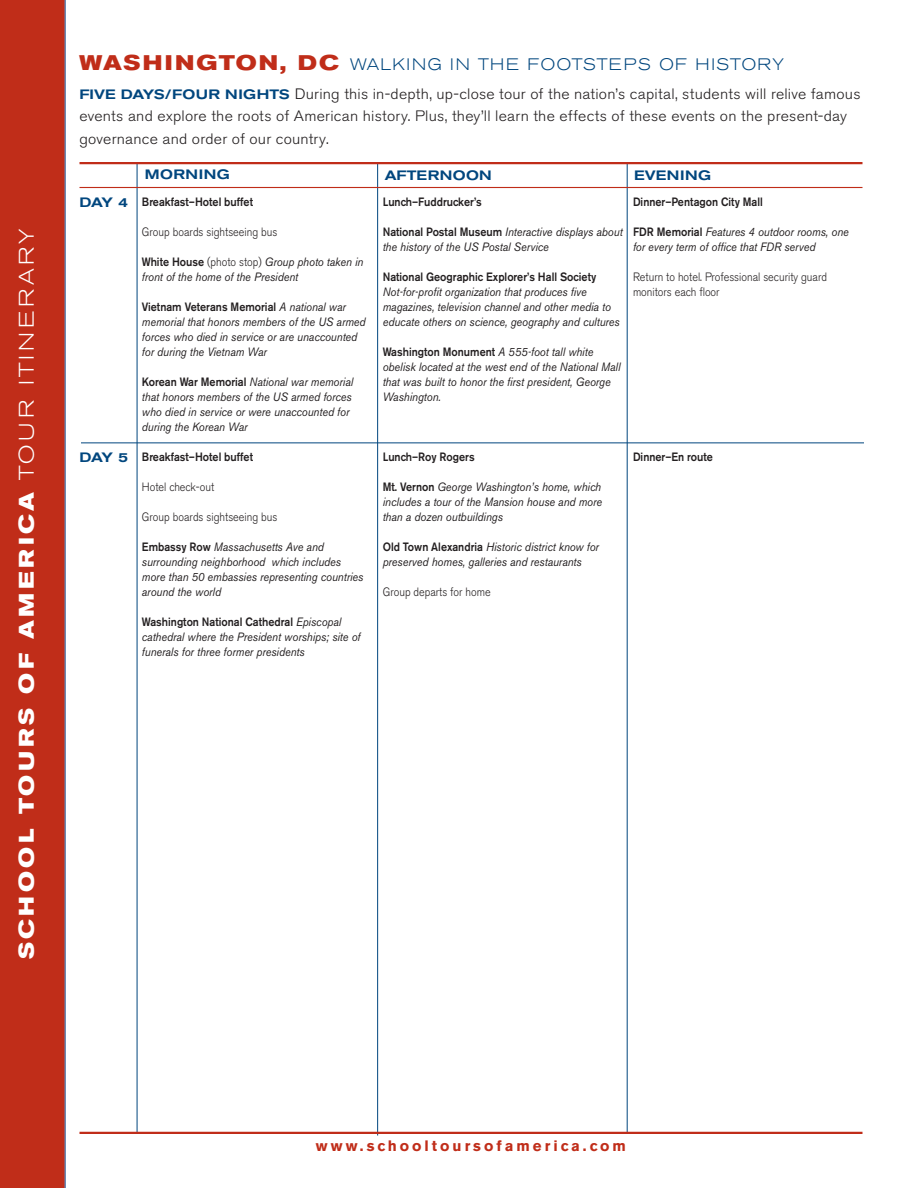
<style>
.page{position:relative;width:918px;height:1188px;background:#fff}
.page>*{position:absolute;margin:0;border:0;box-sizing:border-box;transform-origin:0 0}
.t1{font:700 expanded 21px "Akzidenz Grotesk BE";letter-spacing:.17em;color:#fff}
.t2{font:300 expanded 16.5px "Akzidenz Grotesk BE";letter-spacing:.1em;color:#00467e;scale:.95 1}
.t3{font:300 15px/22.5px "Akzidenz Grotesk BE";letter-spacing:.015em;color:#231f20;scale:1.05 1}
.t4{font:700 15px "Akzidenz Grotesk BE";letter-spacing:.2em;color:#c02d19}
.t5{font:500 expanded 13.5px "Akzidenz Grotesk BE";letter-spacing:.02em;color:#00467e}
.t6{font:italic 12px/15px "Akzidenz Grotesk BE";color:#231f20;scale:.9 1}
.t7{font:500 12px "Akzidenz Grotesk BE";color:#231f20;scale:.9 1}
.t8{font:300 12px/15px "Akzidenz Grotesk BE";color:#231f20;scale:.9 1}
.s1{font-weight:300}
.s2{font-weight:700;font-size:21px;color:#c02d19}
.s3{font-weight:500;font-stretch:expanded;font-size:13.5px;color:#00467e}
.s4{font-weight:500;font-style:normal}
.s5{font-weight:300;font-style:normal}
</style>
<div class="page">
<div style="left:0;top:0;width:66px;height:1188px;background:#c02d19"></div>
<hr style="left:64px;top:0;width:2px;height:1188px;background:#6a89b4">
<hr style="left:137px;top:162px;width:1px;height:972px;background:#00467e">
<hr style="left:377px;top:162px;width:1px;height:974px;background:#00467e">
<hr style="left:627px;top:162px;width:1px;height:972px;background:#00467e">
<hr style="left:80px;top:162px;width:782px;height:2px;background:#c02d19">
<hr style="left:80px;top:187px;width:782px;height:1px;background:#c02d19">
<hr style="left:80px;top:1132px;width:782px;height:2px;background:#c02d19">
<hr style="left:81px;top:442px;width:783px;height:1px;background:#00467e">
<p class="t1" style="left:14px;top:959px;width:732px;rotate:-90deg">SCHOOL TOURS OF AMERICA <span class="s1">TOUR ITINERARY</span></p>
<p class="t2" style="left:80px;top:55px;width:502px"><span class="s2">WASHINGTON, DC</span> WALKIN G IN THE FOOT</p>
<p class="t2" style="left:583px;top:55px;width:170px">STE PS OF HISTORY</p>
<p class="t3" style="left:80px;top:82px;width:745px"><span class="s3">FIVE DAYS/FOUR NIGHTS</span> During this in-depth, up-close tour of the nation’s capital, students will relive famous events and explore the roots of American history. Plus, they’ll learn the effects of these events on the present-day governance and order of our country.</p>
<p class="t5" style="left:80px;top:194px;width:50px">DAY 4</p>
<p class="t5" style="left:80px;top:449px;width:50px">DAY 5</p>
<p class="t5" style="left:145px;top:166px;width:14px">MOR</p>
<p class="t5" style="left:185px;top:166px;width:44px">NING</p>
<p class="t5" style="left:385px;top:167px;width:12px">AFTER</p>
<p class="t5" style="left:440px;top:167px;width:54px">NOON</p>
<p class="t5" style="left:634px;top:167px;width:12px">EVE</p>
<p class="t5" style="left:667px;top:167px;width:44px">NING</p>
<p class="t7" style="left:142px;top:194px;width:125px">Breakfast–Hotel buffet</p>
<p class="t8" style="left:142px;top:225px;width:152px">Group boards sightseeing bus</p>
<p class="t6" style="left:142px;top:254px;width:248px"><span class="s4">White House</span> <span class="s5">(photo stop)</span> Group photo taken in front of the home of the President</p>
<p class="t6" style="left:142px;top:299px;width:250px"><span class="s4">Vietnam Veterans Memorial</span> A national war memorial that honors members of the US armed forces who died in service or are unaccounted for during the Vietnam War</p>
<p class="t6" style="left:142px;top:374px;width:236px"><span class="s4">Korean War Memorial</span> National war memorial that honors members of the US armed forces who died in service or were unaccounted for during the Korean War</p>
<p class="t7" style="left:142px;top:449px;width:125px">Breakfast–Hotel buffet</p>
<p class="t8" style="left:142px;top:480px;width:82px">Hotel check-out</p>
<p class="t8" style="left:142px;top:510px;width:152px">Group boards sightseeing bus</p>
<p class="t6" style="left:142px;top:539px;width:248px"><span class="s4">Embassy Row</span> Massachusetts Ave and surrounding neighborhood which includes more than 50 embassies representing countries around the world</p>
<p class="t6" style="left:142px;top:614px;width:244px"><span class="s4">Washington National Cathedral</span> Episcopal cathedral where the President worships; site of funerals for three former presidents</p>
<p class="t7" style="left:383px;top:194px;width:112px">Lunch–Fuddrucker’s</p>
<p class="t6" style="left:383px;top:224px;width:268px"><span class="s4">National Postal Museum</span> Interactive displays about the history of the US Postal Service</p>
<p class="t7" style="left:383px;top:269px;width:239px">National Geographic Explorer’s Hall Society</p>
<p class="t6" style="left:383px;top:284px;width:265px">Not-for-profit organization that produces five magazines, television channel and other media to educate others on science, geography and cultures</p>
<p class="t6" style="left:383px;top:344px;width:266px"><span class="s4">Washington Monument</span> A 555-foot tall white obelisk located at the west end of the National Mall that was built to honor the first president, George Washington.</p>
<p class="t7" style="left:633px;top:194px;width:146px">Dinner–Pentagon City Mall</p>
<p class="t6" style="left:633px;top:224px;width:241px"><span class="s4">FDR Memorial</span> Features 4 outdoor rooms, one for every term of office that FDR served</p>
<p class="t8" style="left:633px;top:270px;width:217px">Return to hotel. Professional security guard monitors each floor</p>
<p class="t7" style="left:383px;top:449px;width:104px">Lunch–Roy Rogers</p>
<p class="t6" style="left:383px;top:479px;width:245px;text-align:justify"><span class="s4">Mt. Vernon</span> George Washington’s home, which includes a tour of the Mansion house and more than a dozen outbuildings</p>
<p class="t6" style="left:383px;top:539px;width:242px"><span class="s4">Old Town Alexandria</span> Historic district know for preserved homes, galleries and restaurants</p>
<p class="t8" style="left:383px;top:585px;width:122px">Group departs for home</p>
<p class="t7" style="left:633px;top:449px;width:90px">Dinner–En route</p>
<p class="t4" style="left:316px;top:1137px;width:312px">www.schooltoursofamerica.com</p>
</div>
